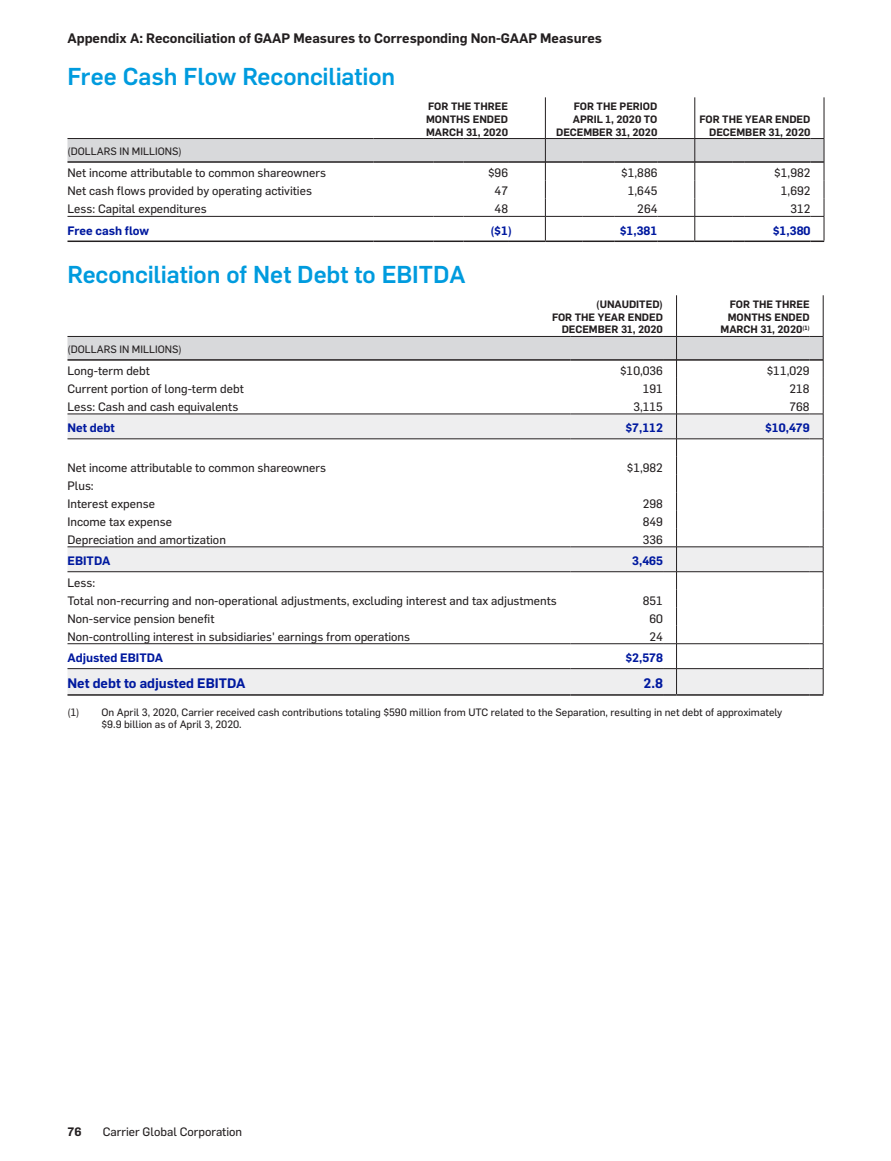
<style>
.page{position:relative;width:891px;height:1161px;background:#fff}
.page>*{position:absolute;margin:0;border:0;box-sizing:border-box;transform-origin:0 0}
.t1{font:500 24px "Flama";letter-spacing:-.005em;color:#009bde}
.t2{font:600 13.5px "Flama";color:#231f20}
.t3{font:600 13.5px "Flama";color:#00199f}
.t4{font:12px/18px "Flama Basic";color:#231f20}
.t5{font:600 12px "Flama";color:#00199f}
.t6{font:600 12px "Flama";color:#231f20}
.t7{font:10.5px/12.6px "Flama Basic";color:#231f20}
.t8{font:600 10.5px/12.6px "Flama";color:#231f20;text-align:right}
</style>
<div class="page">
<hr style="left:545px;top:97px;width:1px;height:41px;background:#231f20">
<hr style="left:695px;top:97px;width:1px;height:41px;background:#231f20">
<hr style="left:824px;top:97px;width:1px;height:41px;background:#231f20">
<svg style="left:68px;top:138px;width:757px;height:104px"></svg>
<hr style="left:823px;top:295px;width:1px;height:41px;background:#231f20">
<hr style="left:676px;top:295px;width:1px;height:41px;background:#231f20">
<svg style="left:68px;top:336px;width:756px;height:360px"></svg>
<p class="t2" style="left:68px;top:29px;width:536px">Appendix A: Reconciliation of GAAP Measures to Corresponding Non-GAAP Measures</p>
<h1 class="t1" style="left:68px;top:59px;width:329px">Free Cash Flow Reconciliation</h1>
<p class="t8" style="left:426px;top:100px;width:83px;text-align:justify">FOR THE THREE MONTHS ENDED MARCH 31, 2020</p>
<p class="t8" style="left:556px;top:100px;width:103px">FOR THE PERIOD<br>APRIL 1, 2020 TO<br>DECEMBER 31, 2020</p>
<p class="t8" style="left:699px;top:112px;width:113px">FOR THE YEAR ENDED<br>DECEMBER 31, 2020</p>
<p class="t7" style="left:68px;top:145px;width:116px">(DOLLARS IN MILLIONS)</p>
<p class="t4" style="left:68px;top:163px;width:260px">Net income attributable to common shareowners</p>
<p class="t4" style="left:488px;top:163px;width:21px">$96</p>
<p class="t4" style="left:621px;top:163px;width:38px">$1,886</p>
<p class="t4" style="left:774px;top:163px;width:38px">$1,982</p>
<p class="t4" style="left:68px;top:181px;width:246px">Net cash flows provided by operating activities</p>
<p class="t4" style="left:495px;top:181px;width:15px">47</p>
<p class="t4" style="left:628px;top:181px;width:31px">1,645</p>
<p class="t4" style="left:781px;top:181px;width:31px">1,692</p>
<p class="t4" style="left:68px;top:199px;width:141px">Less: Capital expenditures</p>
<p class="t4" style="left:495px;top:199px;width:15px">48</p>
<p class="t4" style="left:637px;top:199px;width:22px">264</p>
<p class="t4" style="left:790px;top:199px;width:22px">312</p>
<p class="t5" style="left:68px;top:222px;width:83px">Free cash flow</p>
<p class="t5" style="left:490px;top:222px;width:23px">($1)</p>
<p class="t5" style="left:620px;top:222px;width:39px">$1,381</p>
<p class="t5" style="left:773px;top:222px;width:39px">$1,380</p>
<h1 class="t1" style="left:68px;top:257px;width:400px">Reconciliation of Net Debt to EBITDA</h1>
<p class="t8" style="left:552px;top:297px;width:113px">(UNAUDITED)<br>FOR THE YEAR ENDED<br>DECEMBER 31, 2020</p>
<p class="t8" style="left:721px;top:297px;width:91px">FOR THE THREE<br>MONTHS ENDED<br>MARCH 31, 2020<sup>(1)</sup></p>
<p class="t7" style="left:68px;top:343px;width:116px">(DOLLARS IN MILLIONS)</p>
<p class="t4" style="left:68px;top:361px;width:84px">Long-term debt</p>
<p class="t4" style="left:620px;top:361px;width:44px">$10,036</p>
<p class="t4" style="left:767px;top:361px;width:44px">$11,029</p>
<p class="t4" style="left:68px;top:379px;width:178px">Current portion of long-term debt</p>
<p class="t4" style="left:643px;top:379px;width:22px">191</p>
<p class="t4" style="left:790px;top:379px;width:22px">218</p>
<p class="t4" style="left:68px;top:397px;width:172px">Less: Cash and cash equivalents</p>
<p class="t4" style="left:633px;top:397px;width:31px">3,115</p>
<p class="t4" style="left:790px;top:397px;width:22px">768</p>
<p class="t5" style="left:68px;top:419px;width:49px">Net debt</p>
<p class="t5" style="left:625px;top:419px;width:39px">$7,112</p>
<p class="t5" style="left:765px;top:419px;width:46px">$10,479</p>
<p class="t4" style="left:68px;top:458px;width:260px">Net income attributable to common shareowners</p>
<p class="t4" style="left:627px;top:458px;width:38px">$1,982</p>
<p class="t4" style="left:68px;top:476px;width:89px">Plus:<br>Interest expense</p>
<p class="t4" style="left:643px;top:494px;width:22px">298</p>
<p class="t4" style="left:68px;top:512px;width:106px">Income tax expense</p>
<p class="t4" style="left:643px;top:512px;width:22px">849</p>
<p class="t4" style="left:68px;top:530px;width:160px">Depreciation and amortization</p>
<p class="t4" style="left:643px;top:530px;width:22px">336</p>
<p class="t5" style="left:68px;top:552px;width:44px">EBITDA</p>
<p class="t5" style="left:632px;top:552px;width:32px">3,465</p>
<p class="t4" style="left:68px;top:573px;width:491px">Less:<br>Total non-recurring and non-operational adjustments, excluding interest and tax adjustments</p>
<p class="t4" style="left:643px;top:591px;width:22px">851</p>
<p class="t4" style="left:68px;top:609px;width:148px">Non-service pension benefit</p>
<p class="t4" style="left:650px;top:609px;width:15px">60</p>
<p class="t4" style="left:68px;top:627px;width:344px">Non-controlling interest in subsidiaries' earnings from operations</p>
<p class="t4" style="left:650px;top:627px;width:15px">24</p>
<p class="t5" style="left:68px;top:649px;width:97px">Adjusted EBITDA</p>
<p class="t5" style="left:625px;top:649px;width:39px">$2,578</p>
<p class="t3" style="left:68px;top:674px;width:179px">Net debt to adjusted EBITDA</p>
<p class="t3" style="left:644px;top:674px;width:21px">2.8</p>
<p class="t7" style="left:102px;top:705px;width:682px;text-indent:-34px">(1) On April 3, 2020, Carrier received cash contributions totaling $590 million from UTC related to the Separation, resulting in net debt of approximately $9.9 billion as of April 3, 2020.</p>
<p class="t6" style="left:68px;top:1123px;width:16px">76</p>
<p class="t4" style="left:103px;top:1122px;width:141px">Carrier Global Corporation</p>
</div>
